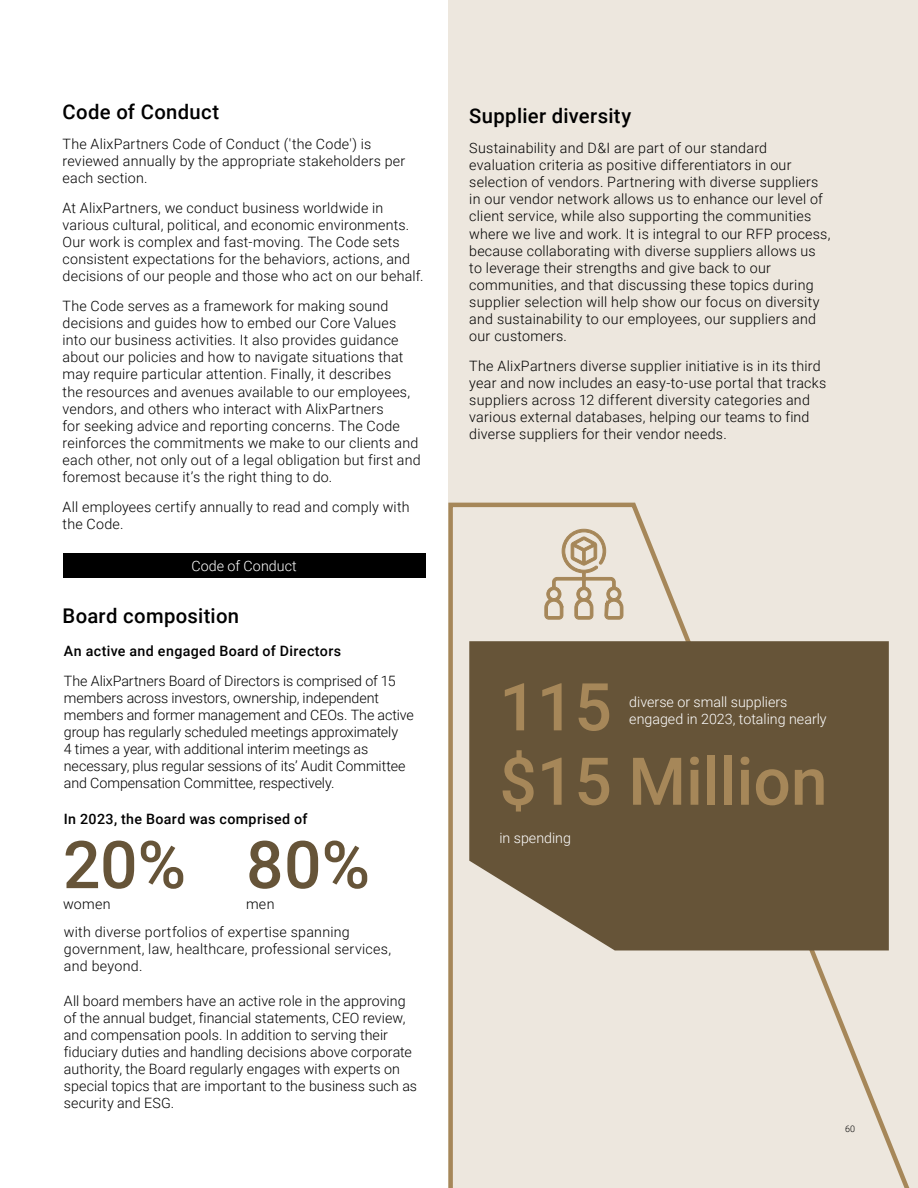
<style>
.page{position:relative;width:918px;height:1188px;background:#fff}
.page>*{position:absolute;margin:0;border:0;box-sizing:border-box;transform-origin:0 0}
.Bullet{font:500 66px "Roboto";color:#a68759}
.Body{font:500 66px "Roboto";color:#665438}
.Body-2{font:500 20.25px "Roboto";letter-spacing:.015em;color:#000}
.Body-3{font:300 14.25px/17.1px "Roboto";letter-spacing:.015em;color:#000}
.Body-4{font:300 14.25px/17.1px "Roboto";letter-spacing:-.005em;color:#000}
.Body-5{font:500 14.25px "Roboto";letter-spacing:.025em;color:#000}
.Bullet-2{font:300 14.25px/17.1px "Roboto";color:#fff}
.Body-6{font:300 14.25px "Roboto";letter-spacing:.005em;color:#fff}
.t1{font:300 9px "Roboto";color:#000}
</style>
<div class="page">
<div style="left:63px;top:554px;width:362px;height:24px;background:#000"></div>
<div style="left:448px;top:0;width:470px;height:1188px;background:#ede7de"></div>
<svg style="left:448px;top:502px;width:462px;height:686px"></svg>
<div style="left:469px;top:641px;width:420px;height:309px;background:#665438"></div>
<svg style="left:544px;top:529px;width:80px;height:91px"></svg>
<p class="Body-2" style="left:63px;top:97px;width:158px">Code of Conduct</p>
<p class="Body-3" style="left:63px;top:135px;width:344px">The AlixPartners Code of Conduct ('the Code') is reviewed annually by the appropriate stakeholders per each section.</p>
<p class="Body-3" style="left:63px;top:199px;width:362px">At AlixPartners, we conduct business worldwide in various cultural, political, and economic environments.<br>Our work is complex and fast-moving. The Code sets consistent expectations for the behaviors, actions, and decisions of our people and those who act on our behalf.</p>
<p class="Body-3" style="left:63px;top:297px;width:360px">The Code serves as a framework for making sound decisions and guides how to embed our Core Values into our business activities. It also provides guidance about our policies and how to navigate situations that may require particular attention. Finally, it describes<br>the resources and avenues available to our employees, vendors, and others who interact with AlixPartners<br>for seeking advice and reporting concerns. The Code reinforces the commitments we make to our clients and each other, not only out of a legal obligation but first and foremost because it’s the right thing to do.</p>
<p class="Body-3" style="left:63px;top:498px;width:348px">All employees certify annually to read and comply with the Code.</p>
<p class="Body-6" style="left:191px;top:556px;width:107px">Code of Conduct</p>
<p class="Body-2" style="left:63px;top:601px;width:178px">Board composition</p>
<p class="Body-5" style="left:64px;top:641px;width:279px">An active and engaged Board of Directors</p>
<p class="Body-4" style="left:64px;top:671px;width:352px">The AlixPartners Board of Directors is comprised of 15 members across investors, ownership, independent members and former management and CEOs. The active group has regularly scheduled meetings approximately<br>4 times a year, with additional interim meetings as necessary, plus regular sessions of its’ Audit Committee and Compensation Committee, respectively.</p>
<p class="Body-5" style="left:64px;top:809px;width:245px">In 2023, the Board was comprised of</p>
<p class="Body" style="left:63px;top:818px;width:125px">20%</p>
<p class="Body-3" style="left:63px;top:895px;width:49px">women</p>
<p class="Body" style="left:246px;top:818px;width:125px">80%</p>
<p class="Body-3" style="left:246px;top:895px;width:30px">men</p>
<p class="Body-3" style="left:64px;top:923px;width:329px">with diverse portfolios of expertise spanning government, law, healthcare, professional services, and beyond.</p>
<p class="Body-3" style="left:64px;top:991px;width:355px">All board members have an active role in the approving of the annual budget, financial statements, CEO review, and compensation pools. In addition to serving their fiduciary duties and handling decisions above corporate authority, the Board regularly engages with experts on special topics that are important to the business such as security and ESG.</p>
<p class="Body-2" style="left:469px;top:102px;width:163px">Supplier diversity</p>
<p class="Body-3" style="left:469px;top:139px;width:363px">Sustainability and D&amp;I are part of our standard evaluation criteria as positive differentiators in our selection of vendors. Partnering with diverse suppliers in our vendor network allows us to enhance our level of client service, while also supporting the communities where we live and work. It is integral to our RFP process, because collaborating with diverse suppliers allows us to leverage their strengths and give back to our communities, and that discussing these topics during supplier selection will help show our focus on diversity and sustainability to our employees, our suppliers and our customers.</p>
<p class="Body-3" style="left:469px;top:357px;width:359px">The AlixPartners diverse supplier initiative is in its third year and now includes an easy-to-use portal that tracks suppliers across 12 different diversity categories and various external databases, helping our teams to find diverse suppliers for their vendor needs.</p>
<p class="Bullet" style="left:499px;top:661px;width:114px">115</p>
<p class="Bullet" style="left:499px;top:735px;width:330px">$15 Million</p>
<p class="Bullet-2" style="left:629px;top:693px;width:199px">diverse or small suppliers engaged in 2023, totaling nearly</p>
<p class="Bullet-2" style="left:499px;top:829px;width:73px">in spending</p>
<p class="t1" style="left:845px;top:1122px;width:11px">60</p>
</div>
